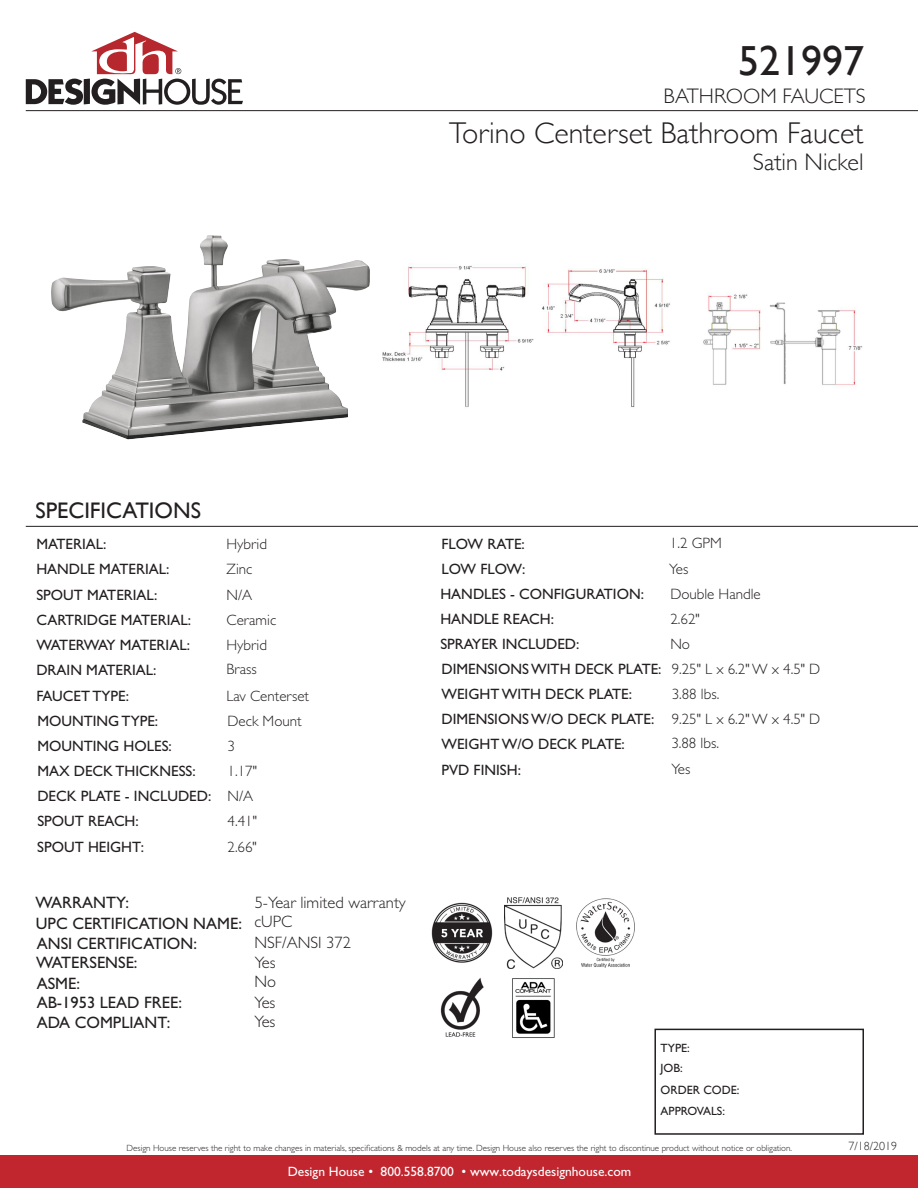
<style>
.page{position:relative;width:918px;height:1188px;background:#fff}
.page>*{position:absolute;margin:0;border:0;box-sizing:border-box;transform-origin:0 0}
.t1{font:42px "Gill Sans";color:#231f20}
.t2{font:300 30px "Gill Sans";color:#231f20}
.t3{font:300 24px "Gill Sans";color:#231f20}
.t4{font:22.5px "Gill Sans";color:#231f20}
.t5{font:300 21px "Gill Sans";color:#231f20}
.t6{font:16.5px "Gill Sans Std";color:#231f20}
.t7{font:300 16.5px "Gill Sans Std";color:#231f20}
.t8{font:15px "Gill Sans Std";color:#231f20}
.t9{font:300 15px "Gill Sans Std";color:#231f20}
.t10{font:13.5px "Gill Sans Std";color:#fff}
.t11{font:12px "Gill Sans Std";color:#231f20}
.t12{font:12px "Gill Sans";color:#231f20}
.t13{font:300 12px "Gill Sans";color:#231f20}
.t14{font:300 9px "Gill Sans Std";color:#231f20}
</style>
<div class="page">
<div style="left:0;top:1156px;width:918px;height:32px;background:#c1262f"></div>
<svg style="left:26px;top:32px;width:217px;height:73px"></svg>
<img style="left:51px;top:235px;width:319px;height:204px">
<img style="left:382px;top:265px;width:481px;height:142px">
<div style="left:654px;top:1029px;width:210px;height:106px;border:2px solid #231f20"></div>
<hr style="left:26px;top:110px;width:892px;height:1px;background:#231f20">
<hr style="left:26px;top:526px;width:892px;height:1px;background:#231f20">
<img style="left:431px;top:902px;width:62px;height:61px">
<img style="left:504px;top:897px;width:59px;height:71px">
<img style="left:576px;top:898px;width:59px;height:70px">
<img style="left:512px;top:978px;width:43px;height:60px">
<img style="left:440px;top:977px;width:44px;height:60px">
<p class="t1" style="left:738px;top:36px;width:127px">521997</p>
<p class="t5" style="left:663px;top:79px;width:204px">BATHROOM FAUCETS</p>
<p class="t2" style="left:449px;top:109px;width:416px">Torino Centerset Bathroom Faucet</p>
<p class="t3" style="left:753px;top:144px;width:112px">Satin Nickel</p>
<p class="t4" style="left:35px;top:497px;width:167px">SPECIFICATIONS</p>
<p class="t8" style="left:36px;top:536px;width:72px">MATERIAL:</p>
<p class="t9" style="left:227px;top:536px;width:42px">Hybrid</p>
<p class="t8" style="left:36px;top:561px;width:135px">HANDLE MATERIAL:</p>
<p class="t9" style="left:227px;top:561px;width:27px">Zinc</p>
<p class="t8" style="left:36px;top:586px;width:122px">SPOUT MATERIAL:</p>
<p class="t9" style="left:227px;top:586px;width:27px">N/A</p>
<p class="t8" style="left:36px;top:611px;width:156px">CARTRIDGE MATERIAL:</p>
<p class="t9" style="left:227px;top:611px;width:51px">Ceramic</p>
<p class="t8" style="left:36px;top:636px;width:155px">WATERWAY MATERIAL:</p>
<p class="t9" style="left:227px;top:636px;width:42px">Hybrid</p>
<p class="t8" style="left:36px;top:687px;width:94px">FAUCET TYPE:</p>
<p class="t9" style="left:227px;top:687px;width:84px">Lav Centerset</p>
<p class="t8" style="left:36px;top:662px;width:122px">DRAIN MATERIAL:</p>
<p class="t9" style="left:227px;top:661px;width:32px">Brass</p>
<p class="t8" style="left:37px;top:712px;width:122px">MOUNTING TYPE:</p>
<p class="t9" style="left:228px;top:712px;width:76px">Deck Mount</p>
<p class="t8" style="left:37px;top:737px;width:136px">MOUNTING HOLES:</p>
<p class="t9" style="left:228px;top:738px;width:9px">3</p>
<p class="t8" style="left:37px;top:762px;width:160px">MAX DECK THICKNESS:</p>
<p class="t9" style="left:228px;top:763px;width:31px">1.17"</p>
<p class="t8" style="left:37px;top:787px;width:175px">DECK PLATE - INCLUDED:</p>
<p class="t9" style="left:228px;top:788px;width:27px">N/A</p>
<p class="t8" style="left:37px;top:812px;width:103px">SPOUT REACH:</p>
<p class="t9" style="left:228px;top:812px;width:31px">4.41"</p>
<p class="t8" style="left:37px;top:838px;width:108px">SPOUT HEIGHT:</p>
<p class="t9" style="left:228px;top:838px;width:31px">2.66"</p>
<p class="t6" style="left:35px;top:893px;width:95px">WARRANTY:</p>
<p class="t6" style="left:36px;top:914px;width:207px">UPC CERTIFICATION NAME:</p>
<p class="t7" style="left:255px;top:894px;width:153px">5-Year limited warranty</p>
<p class="t7" style="left:254px;top:913px;width:39px">cUPC</p>
<p class="t6" style="left:37px;top:934px;width:162px">ANSI CERTIFICATION:</p>
<p class="t7" style="left:254px;top:933px;width:98px">NSF/ANSI 372</p>
<p class="t6" style="left:36px;top:953px;width:103px">WATERSENSE:</p>
<p class="t6" style="left:37px;top:974px;width:45px">ASME:</p>
<p class="t6" style="left:37px;top:993px;width:147px">AB-1953 LEAD FREE:</p>
<p class="t6" style="left:37px;top:1013px;width:135px">ADA COMPLIANT:</p>
<p class="t7" style="left:255px;top:954px;width:23px">Yes</p>
<p class="t7" style="left:254px;top:972px;width:23px">No</p>
<p class="t7" style="left:254px;top:993px;width:23px">Yes</p>
<p class="t7" style="left:254px;top:1012px;width:23px">Yes</p>
<p class="t8" style="left:442px;top:535px;width:85px">FLOW RATE:</p>
<p class="t9" style="left:670px;top:534px;width:53px">1.2 GPM</p>
<p class="t8" style="left:442px;top:560px;width:85px">LOW FLOW:</p>
<p class="t9" style="left:669px;top:561px;width:21px">Yes</p>
<p class="t8" style="left:440px;top:585px;width:205px">HANDLES - CONFIGURATION:</p>
<p class="t9" style="left:670px;top:586px;width:92px">Double Handle</p>
<p class="t8" style="left:440px;top:611px;width:115px">HANDLE REACH:</p>
<p class="t9" style="left:670px;top:611px;width:31px">2.62"</p>
<p class="t8" style="left:440px;top:636px;width:141px">SPRAYER INCLUDED:</p>
<p class="t9" style="left:670px;top:636px;width:21px">No</p>
<p class="t8" style="left:442px;top:661px;width:222px">DIMENSIONS WITH DECK PLATE:</p>
<p class="t9" style="left:672px;top:661px;width:150px">9.25" L x 6.2" W x 4.5" D</p>
<p class="t8" style="left:442px;top:686px;width:192px">WEIGHT WITH DECK PLATE:</p>
<p class="t9" style="left:672px;top:686px;width:49px">3.88 lbs.</p>
<p class="t8" style="left:442px;top:711px;width:214px">DIMENSIONS W/O DECK PLATE:</p>
<p class="t9" style="left:672px;top:711px;width:150px">9.25" L x 6.2" W x 4.5" D</p>
<p class="t8" style="left:442px;top:736px;width:185px">WEIGHT W/O DECK PLATE:</p>
<p class="t9" style="left:671px;top:735px;width:49px">3.88 lbs.</p>
<p class="t8" style="left:442px;top:761px;width:81px">PVD FINISH:</p>
<p class="t9" style="left:671px;top:760px;width:21px">Yes</p>
<p class="t11" style="left:661px;top:1041px;width:31px">TYPE:</p>
<p class="t11" style="left:661px;top:1061px;width:24px">JOB:</p>
<p class="t12" style="left:661px;top:1083px;width:80px">ORDER CODE:</p>
<p class="t11" style="left:661px;top:1104px;width:66px">APPROVALS:</p>
<p class="t14" style="left:127px;top:1143px;width:667px">Design House reserves the right to make changes in materials, specifications &amp; models at any time. Design House also reserves the right to discontinue product without notice or obligation.</p>
<p class="t10" style="left:288px;top:1164px;width:345px">Design House • 800.558.8700 • www.todaysdesignhouse.com</p>
<p class="t13" style="left:849px;top:1136px;width:50px">7/18/2019</p>
</div>
